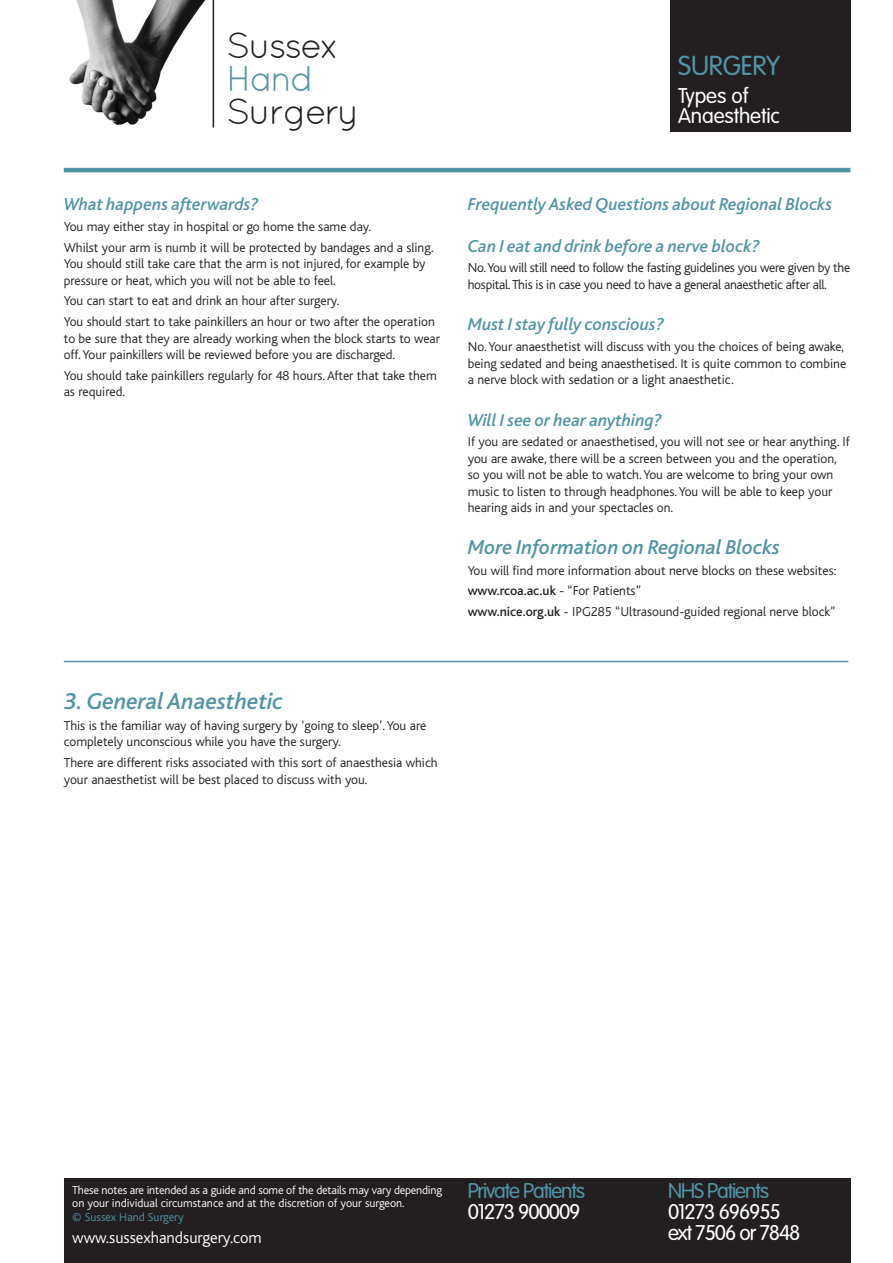
<style>
.page{position:relative;width:893px;height:1263px;background:#fff}
.page>*{position:absolute;margin:0;border:0;box-sizing:border-box;transform-origin:0 0}
.t1{font:36px "Quicksand";letter-spacing:-.05em;color:#231f20}
.t2{font:36px "Quicksand";color:#5194a4}
.t3{font:300 27px "VAG Rounded";letter-spacing:-.005em;color:#5194a4}
.t4{font:italic 500 24px "Bliss";color:#5194a4}
.t5{font:300 21px/21px "VAG Rounded";letter-spacing:-.05em;color:#fff}
.t6{font:italic 500 21px "Bliss";color:#5194a4}
.t7{font:300 21px "VAG Rounded";letter-spacing:-.05em;color:#5194a4}
.t8{font:300 21px/19.5px "VAG Rounded";letter-spacing:-.005em;color:#fff}
.t9{font:italic 500 18px "Bliss";color:#5194a4}
.t10{font:300 16.5px "Bliss";color:#fff}
.t11{font:300 13.5px/16.5px "Bliss";color:#231f20}
.t12{font:300 13.5px/16.5px "Bliss";letter-spacing:-.02em;color:#231f20}
.t13{font:300 12px/13.5px "Bliss";letter-spacing:-.015em;color:#fff}
.t14{font:300 12px "Bliss";color:#5194a4}
.s1{font-weight:500}
</style>
<div class="page">
<div style="left:64px;top:1178px;width:786px;height:85px;background:#231f20"></div>
<img style="left:70px;top:0;width:143px;height:125px">
<hr style="left:213px;top:0;width:1px;height:128px;background:#231f20">
<hr style="left:64px;top:168px;width:786px;height:4px;background:#5194a4">
<div style="left:670px;top:0;width:180px;height:132px;background:#231f20"></div>
<hr style="left:64px;top:661px;width:784px;height:1px;background:#5194a4">
<h1 class="t1" style="left:227px;top:33px;width:115px">Sussex</h1>
<h1 class="t2" style="left:227px;top:66px;width:89px">Hand</h1>
<h1 class="t1" style="left:227px;top:99px;width:134px">Surgery</h1>
<h3 class="t9" style="left:64px;top:198px;width:196px">What happens afterwards?</h3>
<p class="t11" style="left:64px;top:217px;width:372px;line-height:20.7px">You may either stay in hospital or go home the same day.<br>Whilst your arm is numb it will be protected by bandages and a sling.</p>
<p class="t11" style="left:64px;top:257px;width:363px">You should still take care that the arm is not injured, for example by pressure or heat, which you will not be able to feel.</p>
<p class="t11" style="left:64px;top:292px;width:373px;line-height:20.7px">You can start to eat and drink an hour after surgery.<br>You should start to take painkillers an hour or two after the operation</p>
<p class="t11" style="left:64px;top:331px;width:378px">to be sure that they are already working when the block starts to wear off.Your painkillers will be reviewed before you are discharged.</p>
<p class="t11" style="left:64px;top:368px;width:375px">You should take painkillers regularly for 48 hours.After that take them as required.</p>
<h2 class="t3" style="left:678px;top:55px;width:103px">SURGERY</h2>
<h3 class="t8" style="left:678px;top:88px;width:103px">Types of<br>Anaesthetic</h3>
<h3 class="t9" style="left:468px;top:198px;width:366px">Frequently Asked Questions about Regional Blocks</h3>
<h3 class="t9" style="left:468px;top:240px;width:294px">Can I eat and drink before a nerve block?</h3>
<p class="t12" style="left:468px;top:261px;width:384px">No.You will still need to follow the fasting guidelines you were given by the hospital.This is in case you need to have a general anaesthetic after all.</p>
<h3 class="t9" style="left:468px;top:318px;width:198px">Must I stay fully conscious?</h3>
<p class="t11" style="left:468px;top:340px;width:380px">No.Your anaesthetist will discuss with you the choices of being awake, being sedated and being anaesthetised. It is quite common to combine a nerve block with sedation or a light anaesthetic.</p>
<h3 class="t9" style="left:468px;top:414px;width:196px">Will I see or hear anything?</h3>
<p class="t11" style="left:468px;top:435px;width:384px">If you are sedated or anaesthetised, you will not see or hear anything. If you are awake, there will be a screen between you and the operation, so you will not be able to watch.You are welcome to bring your own music to listen to through headphones.You will be able to keep your hearing aids in and your spectacles on.</p>
<h3 class="t6" style="left:468px;top:540px;width:314px">More Information on Regional Blocks</h3>
<p class="t11" style="left:468px;top:561px;width:370px;line-height:20.7px">You will find more information about nerve blocks on these websites: <span class="s1">www.rcoa.ac.uk</span> - “For Patients”<br><span class="s1">www.nice.org.uk</span> - IPG285 “Ultrasound-guided regional nerve block”</p>
<h3 class="t4" style="left:64px;top:693px;width:221px">3.General Anaesthetic</h3>
<p class="t11" style="left:64px;top:718px;width:364px">This is the familiar way of having surgery by ‘going to sleep’.You are completely unconscious while you have the surgery.</p>
<p class="t11" style="left:64px;top:756px;width:375px">There are different risks associated with this sort of anaesthesia which your anaesthetist will be best placed to discuss with you.</p>
<p class="t13" style="left:72px;top:1184px;width:371px">These notes are intended as a guide and some of the details may vary depending on your individual circumstance and at the discretion of your surgeon.</p>
<p class="t14" style="left:72px;top:1212px;width:113px">© Sussex Hand Surgery</p>
<p class="t10" style="left:72px;top:1231px;width:191px">www.sussexhandsurgery.com</p>
<h3 class="t7" style="left:468px;top:1182px;width:119px">Private Patients</h3>
<h3 class="t5" style="left:468px;top:1203px;width:114px">01273 900009</h3>
<h3 class="t7" style="left:668px;top:1182px;width:103px">NHS Patients</h3>
<h3 class="t5" style="left:668px;top:1203px;width:134px">01273 696955 ext 7506 or 7848</h3>
</div>
